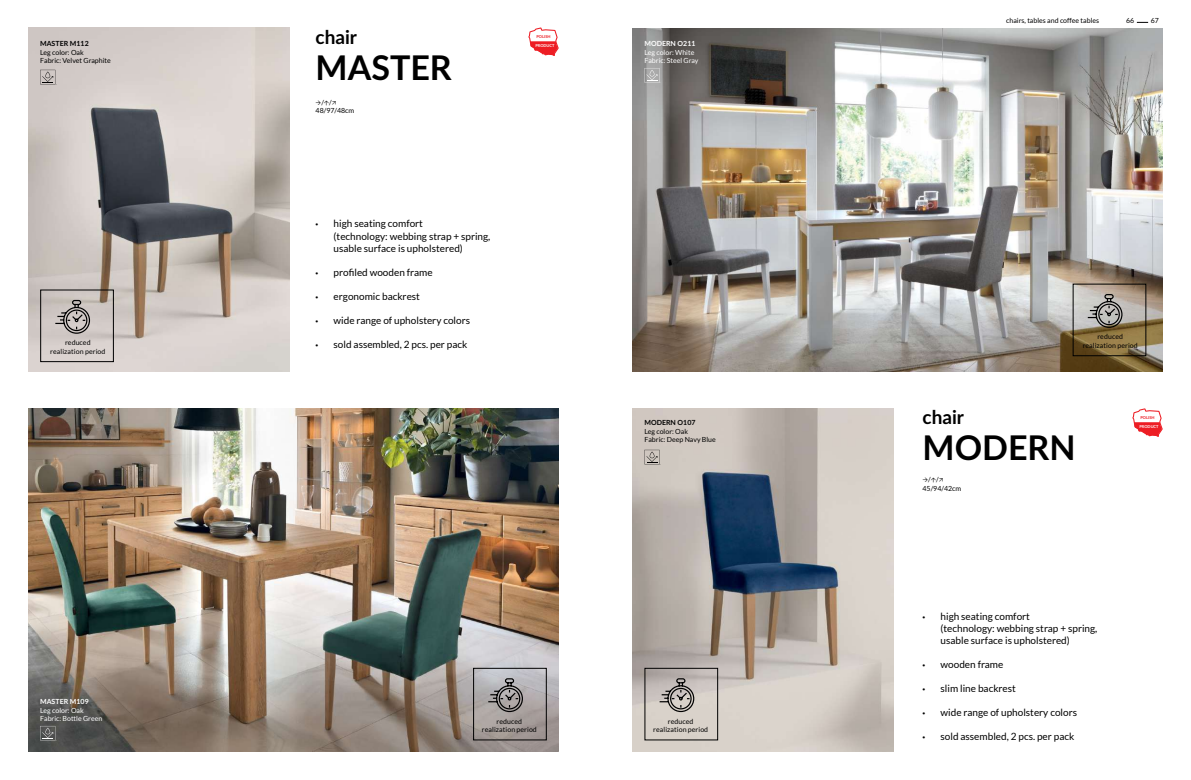
<style>
.page{position:relative;width:1191px;height:780px;background:#fff}
.page>*{position:absolute;margin:0;border:0;box-sizing:border-box;transform-origin:0 0}
.t1{font:700 34px "Lato";color:#000}
.t2{font:700 19px "Lato";color:#000}
.t3{font:10px/12px "Lato";color:#000}
.t4{font:7px/8.4px "Lato";letter-spacing:.01em;color:#000}
.t5{font:7px/8.4px "Lato";color:#fff}
.t6{font:700 7px "Lato";color:#000}
.t7{font:700 7px "Lato";color:#fff}
.t8{font:700 4px "Lato";color:#fff}
.t9{font:700 4px "Lato";color:#ed1d24}
.s1{font-family:"Myriad Pro"}
</style>
<div class="page">
<img style="left:28px;top:408px;width:530px;height:343px">
<img style="left:632px;top:28px;width:530px;height:343px">
<img style="left:632px;top:408px;width:261px;height:343px">
<svg style="left:644px;top:450px;width:15px;height:14px"></svg>
<img style="left:28px;top:28px;width:261px;height:343px">
<div style="left:40px;top:289px;width:74px;height:73px;border:1px solid #000"></div>
<svg style="left:55px;top:299px;width:36px;height:35px"></svg>
<div style="left:644px;top:667px;width:74px;height:73px;border:1px solid #000"></div>
<svg style="left:659px;top:677px;width:36px;height:35px"></svg>
<div style="left:473px;top:667px;width:74px;height:73px;border:1px solid #000"></div>
<svg style="left:487px;top:677px;width:36px;height:35px"></svg>
<div style="left:1072px;top:283px;width:74px;height:73px;border:1px solid #000"></div>
<svg style="left:1087px;top:293px;width:36px;height:35px"></svg>
<svg style="left:40px;top:70px;width:15px;height:14px"></svg>
<svg style="left:40px;top:726px;width:15px;height:14px"></svg>
<svg style="left:644px;top:68px;width:15px;height:15px"></svg>
<svg style="left:1136px;top:22px;width:12px;height:1px"></svg>
<svg style="left:528px;top:27px;width:31px;height:29px"></svg>
<svg style="left:1132px;top:408px;width:31px;height:29px"></svg>
<p class="t6" style="left:40px;top:39px;width:50px">MASTER M112</p>
<p class="t4" style="left:40px;top:48px;width:72px">Leg color: Oak<br>Fabric: Velvet Graphite</p>
<p class="t4" style="left:50px;top:338px;width:57px;text-align:center">reduced realization period</p>
<p class="t7" style="left:40px;top:696px;width:50px">MASTER M109</p>
<p class="t5" style="left:40px;top:705px;width:64px">Leg color: Oak<br>Fabric: Bottle Green</p>
<h2 class="t2" style="left:316px;top:23px;width:43px">chair</h2>
<h1 class="t1" style="left:316px;top:43px;width:138px">MASTER</h1>
<p class="t4" style="left:316px;top:98px;width:40px;text-indent:6px">/ /<br>48/97/48cm</p>
<p class="t3" style="left:334px;top:218px;width:158px;text-indent:-18px"><span class="s1">•</span> high seating comfort<br>(technology: webbing strap + spring, usable surface is upholstered)</p>
<p class="t3" style="left:316px;top:266px;width:118px"><span class="s1">•</span> profiled wooden frame</p>
<p class="t3" style="left:316px;top:290px;width:106px"><span class="s1">•</span> ergonomic backrest</p>
<p class="t3" style="left:316px;top:314px;width:156px"><span class="s1">•</span> wide range of upholstery colors</p>
<p class="t3" style="left:316px;top:338px;width:153px"><span class="s1">•</span> sold assembled, 2 pcs. per pack</p>
<p class="t9" style="left:536px;top:34px;width:16px">POLISH</p>
<p class="t8" style="left:535px;top:43px;width:21px">PRODUCT</p>
<p class="t7" style="left:644px;top:39px;width:53px">MODERN O211</p>
<p class="t5" style="left:644px;top:48px;width:56px">Leg color: White<br>Fabric: Steel Gray</p>
<p class="t6" style="left:644px;top:417px;width:53px">MODERN O107</p>
<p class="t4" style="left:644px;top:427px;width:73px">Leg color: Oak<br>Fabric: Deep Navy Blue</p>
<p class="t4" style="left:482px;top:716px;width:56px;text-align:center">reduced realization period</p>
<p class="t4" style="left:653px;top:716px;width:56px;text-align:center">reduced realization period</p>
<p class="t4" style="left:1006px;top:16px;width:94px">chairs, tables and coffee tables</p>
<p class="t4" style="left:1126px;top:16px;width:10px">66</p>
<p class="t4" style="left:1150px;top:16px;width:10px">67</p>
<p class="t4" style="left:1082px;top:332px;width:57px;text-align:center">reduced realization period</p>
<h2 class="t2" style="left:922px;top:403px;width:43px">chair</h2>
<h1 class="t1" style="left:922px;top:422px;width:155px">MODERN</h1>
<p class="t4" style="left:922px;top:475px;width:40px;text-indent:6px">/ /<br>45/94/42cm</p>
<p class="t9" style="left:1140px;top:415px;width:16px">POLISH</p>
<p class="t8" style="left:1139px;top:424px;width:21px">PRODUCT</p>
<p class="t3" style="left:940px;top:609px;width:158px;text-indent:-18px"><span class="s1">•</span> high seating comfort<br>(technology: webbing strap + spring, usable surface is upholstered)</p>
<p class="t3" style="left:922px;top:657px;width:82px"><span class="s1">•</span> wooden frame</p>
<p class="t3" style="left:922px;top:681px;width:95px"><span class="s1">•</span> slim line backrest</p>
<p class="t3" style="left:922px;top:705px;width:156px"><span class="s1">•</span> wide range of upholstery colors</p>
<p class="t3" style="left:922px;top:729px;width:153px"><span class="s1">•</span> sold assembled, 2 pcs. per pack</p>
</div>
